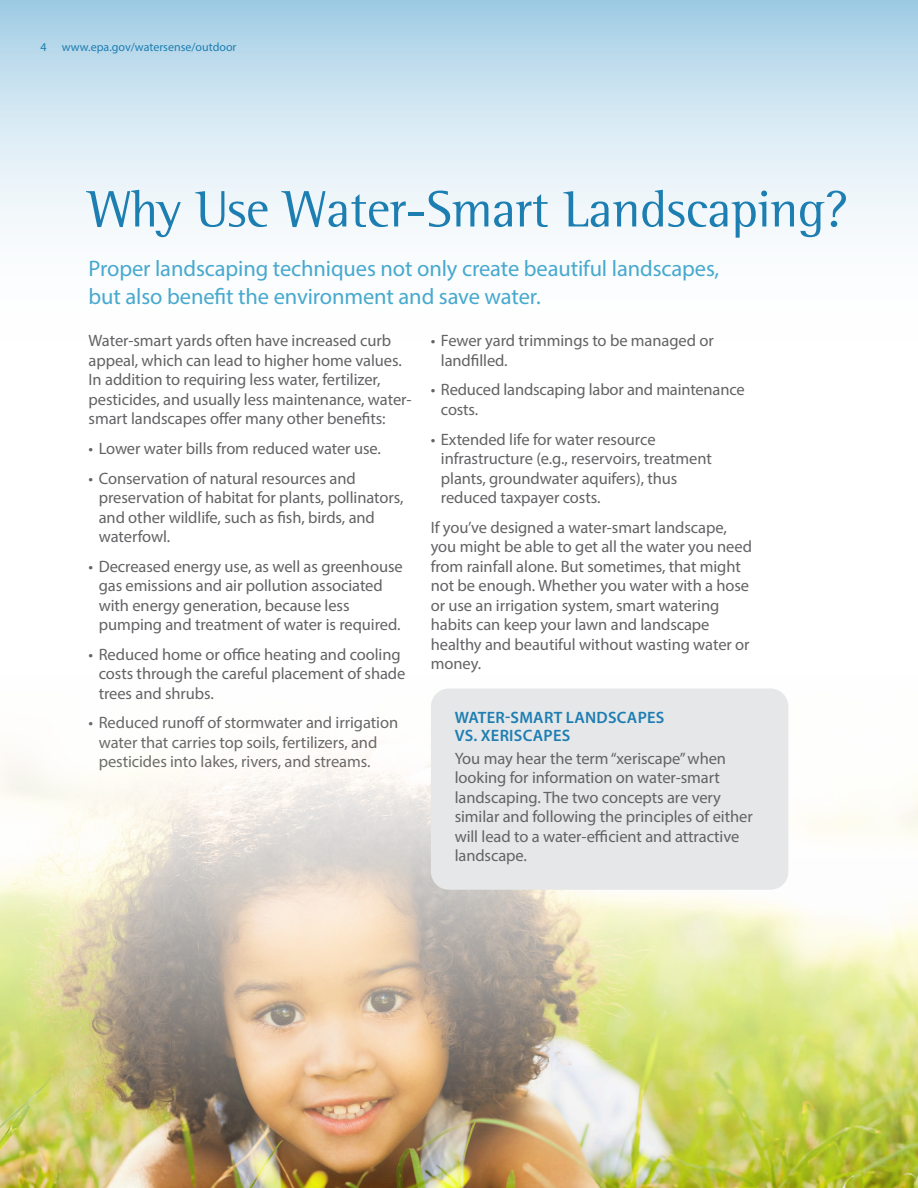
<style>
.page{position:relative;width:918px;height:1188px;background:#fff}
.page>*{position:absolute;margin:0;border:0;box-sizing:border-box;transform-origin:0 0}
.section_title{font:52.5px "Rotis Semi Serif Std";letter-spacing:-.01em;color:#1d7eb2}
.sub_head{font:22.5px/28.5px "Myriad Pro";letter-spacing:-.005em;color:#47a9ce}
.body{font:16.5px/19.5px "Myriad Pro";letter-spacing:-.005em;color:#636366}
.Paragraph_Style_1{font:16.5px/19.5px "Myriad Pro";letter-spacing:-.005em;color:#636366}
.section_head{font:600 16.5px/18px "Myriad Pro";letter-spacing:.015em;color:#1d7eb2}
.t1{font:12px "Myriad Pro";color:#1d7eb2}
</style>
<div class="page">
<svg style="left:0;top:0;width:918px;height:228px;background:#d0e5f1"></svg>
<img style="left:0;top:698px;width:918px;height:490px">
<div style="left:431px;top:688px;width:357px;height:202px;background:#e6e7e9;border-radius:18px"></div>
<p class="t1" style="left:40px;top:40px;width:8px">4</p>
<p class="t1" style="left:62px;top:40px;width:176px">www.epa.gov/watersense/outdoor</p>
<p class="section_title" style="left:89px;top:178px;width:761px">Why Use Water-Smart Landscaping?</p>
<p class="sub_head" style="left:89px;top:254px;width:632px">Proper landscaping techniques not only create beautiful landscapes, but also benefit the environment and save water.</p>
<p class="body" style="left:89px;top:331px;width:324px">Water-smart yards often have increased curb appeal, which can lead to higher home values.<br>In addition to requiring less water, fertilizer, pesticides, and usually less maintenance, water&shy;smart landscapes offer many other benefits:</p>
<p class="body" style="left:89px;top:438px;width:294px">• Lower water bills from reduced water use.</p>
<p class="Paragraph_Style_1" style="left:99px;top:468px;width:306px;text-indent:-10px">• Conservation of natural resources and preservation of habitat for plants, pollinators, and other wildlife, such as fish, birds, and waterfowl.</p>
<p class="body" style="left:99px;top:556px;width:306px;text-indent:-10px">• Decreased energy use, as well as greenhouse gas emissions and air pollution associated with energy generation, because less pumping and treatment of water is required.</p>
<p class="body" style="left:99px;top:644px;width:308px;text-indent:-10px">• Reduced home or office heating and cooling costs through the careful placement of shade trees and shrubs.</p>
<p class="body" style="left:99px;top:713px;width:301px;text-indent:-10px">• Reduced runoff of stormwater and irrigation water that carries top soils, fertilizers, and pesticides into lakes, rivers, and streams.</p>
<p class="body" style="left:441px;top:331px;width:274px;text-indent:-10px">• Fewer yard trimmings to be managed or landfilled.</p>
<p class="body" style="left:441px;top:380px;width:305px;text-indent:-10px">• Reduced landscaping labor and maintenance costs.</p>
<p class="body" style="left:441px;top:429px;width:273px;text-indent:-10px">• Extended life for water resource infrastructure (e.g., reservoirs, treatment plants, groundwater aquifers), thus reduced taxpayer costs.</p>
<p class="body" style="left:431px;top:517px;width:323px">If you’ve designed a water-smart landscape, you might be able to get all the water you need from rainfall alone. But sometimes, that might not be enough. Whether you water with a hose or use an irrigation system, smart watering habits can keep your lawn and landscape healthy and beautiful without wasting water or money.</p>
<p class="section_head" style="left:455px;top:708px;width:211px">WATER-SMART LANDSCAPES<br>VS. XERISCAPES</p>
<p class="body" style="left:455px;top:748px;width:300px">You may hear the term “xeriscape” when looking for information on water-smart landscaping. The two concepts are very similar and following the principles of either will lead to a water-efficient and attractive landscape.</p>
</div>
